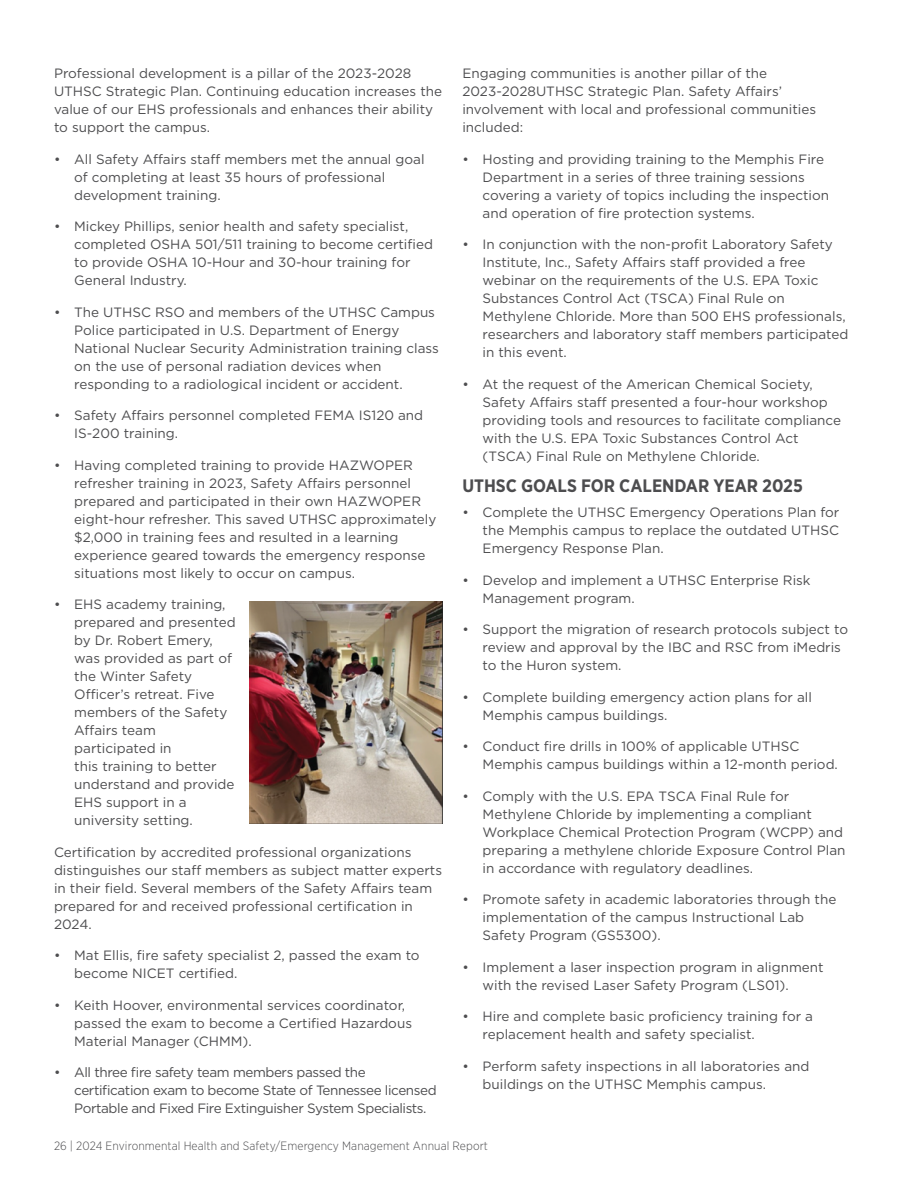
<style>
.page{position:relative;width:918px;height:1188px;background:#fff}
.page>*{position:absolute;margin:0;border:0;box-sizing:border-box;transform-origin:0 0}
.t1{font:700 18px "Gotham Narrow";color:#4d4d4f}
.body_copy_gotham_9_12_cg11{font:13.5px/18px "Gotham";color:#4d4d4f}
.body_copy_gotham_9_12_cg11-2{font:13.5px/18px "Gotham";letter-spacing:-.03em;color:#4d4d4f}
.t2{font:300 12px "Gotham Narrow";letter-spacing:.01em;color:#4d4d4f}
</style>
<div class="page">
<img style="left:249px;top:602px;width:193px;height:222px">
<p class="body_copy_gotham_9_12_cg11" style="left:54px;top:64px;width:390px">Professional development is a pillar of the 2023-2028<br>UTHSC Strategic Plan. Continuing education increases the value of our EHS professionals and enhances their ability to support the campus.</p>
<p class="body_copy_gotham_9_12_cg11" style="left:74px;top:150px;width:352px;text-indent:-20px">• All Safety Affairs staff members met the annual goal of completing at least 35 hours of professional development training.</p>
<p class="body_copy_gotham_9_12_cg11" style="left:74px;top:217px;width:360px;text-indent:-20px">• Mickey Phillips, senior health and safety specialist, completed OSHA 501/511 training to become certified to provide OSHA 10-Hour and 30-hour training for General Industry.</p>
<p class="body_copy_gotham_9_12_cg11" style="left:74px;top:303px;width:366px;text-indent:-20px">• The UTHSC RSO and members of the UTHSC Campus Police participated in U.S. Department of Energy National Nuclear Security Administration training class on the use of personal radiation devices when responding to a radiological incident or accident.</p>
<p class="body_copy_gotham_9_12_cg11" style="left:74px;top:406px;width:351px;text-indent:-20px">• Safety Affairs personnel completed FEMA IS120 and<br>IS-200 training.</p>
<p class="body_copy_gotham_9_12_cg11" style="left:74px;top:456px;width:364px;text-indent:-20px">• Having completed training to provide HAZWOPER refresher training in 2023, Safety Affairs personnel prepared and participated in their own HAZWOPER eight-hour refresher. This saved UTHSC approximately $2,000 in training fees and resulted in a learning experience geared towards the emergency response situations most likely to occur on campus.</p>
<p class="body_copy_gotham_9_12_cg11" style="left:74px;top:595px;width:163px;text-indent:-20px">• EHS academy training, prepared and presented by Dr. Robert Emery, was provided as part of the Winter Safety<br>Officer’s retreat. Five members of the Safety<br>Affairs team participated in<br>this training to better understand and provide<br>EHS support in a university setting.</p>
<p class="body_copy_gotham_9_12_cg11" style="left:54px;top:843px;width:390px">Certification by accredited professional organizations distinguishes our staff members as subject matter experts in their field. Several members of the Safety Affairs team prepared for and received professional certification in 2024.</p>
<p class="body_copy_gotham_9_12_cg11" style="left:74px;top:946px;width:347px;text-indent:-20px">• Mat Ellis, fire safety specialist 2, passed the exam to become NICET certified.</p>
<p class="body_copy_gotham_9_12_cg11" style="left:74px;top:996px;width:339px;text-indent:-20px">• Keith Hoover, environmental services coordinator, passed the exam to become a Certified Hazardous<br>Material Manager (CHMM).</p>
<p class="body_copy_gotham_9_12_cg11-2" style="left:74px;top:1063px;width:364px;text-indent:-20px">• All three fire safety team members passed the certification exam to become State of Tennessee licensed<br>Portable and Fixed Fire Extinguisher System Specialists.</p>
<p class="body_copy_gotham_9_12_cg11" style="left:462px;top:64px;width:355px">Engaging communities is another pillar of the 2023-2028UTHSC Strategic Plan. Safety Affairs’ involvement with local and professional communities included:</p>
<p class="body_copy_gotham_9_12_cg11" style="left:483px;top:150px;width:348px;text-indent:-20px">• Hosting and providing training to the Memphis Fire Department in a series of three training sessions covering a variety of topics including the inspection and operation of fire protection systems.</p>
<p class="body_copy_gotham_9_12_cg11" style="left:483px;top:235px;width:367px;text-indent:-20px">• In conjunction with the non-profit Laboratory Safety Institute, Inc., Safety Affairs staff provided a free webinar on the requirements of the U.S. EPA Toxic Substances Control Act (TSCA) Final Rule on Methylene Chloride. More than 500 EHS professionals, researchers and laboratory staff members participated in this event.</p>
<p class="body_copy_gotham_9_12_cg11" style="left:483px;top:375px;width:360px;text-indent:-20px">• At the request of the American Chemical Society, Safety Affairs staff presented a four-hour workshop providing tools and resources to facilitate compliance with the U.S. EPA Toxic Substances Control Act (TSCA) Final Rule on Methylene Chloride.</p>
<p class="t1" style="left:462px;top:474px;width:342px">UTHSC GOALS FOR CALENDAR YEAR 2025</p>
<p class="body_copy_gotham_9_12_cg11" style="left:483px;top:503px;width:358px;text-align:justify;text-indent:-20px">• Complete the UTHSC Emergency Operations Plan for the Memphis campus to replace the outdated UTHSC Emergency Response Plan.</p>
<p class="body_copy_gotham_9_12_cg11" style="left:483px;top:570px;width:330px;text-indent:-20px">• Develop and implement a UTHSC Enterprise Risk<br>Management program.</p>
<p class="body_copy_gotham_9_12_cg11" style="left:483px;top:620px;width:367px;text-indent:-20px">• Support the migration of research protocols subject to review and approval by the IBC and RSC from iMedris to the Huron system.</p>
<p class="body_copy_gotham_9_12_cg11" style="left:483px;top:687px;width:331px;text-indent:-20px">• Complete building emergency action plans for all<br>Memphis campus buildings.</p>
<p class="body_copy_gotham_9_12_cg11" style="left:483px;top:737px;width:357px;text-indent:-20px">• Conduct fire drills in 100% of applicable UTHSC<br>Memphis campus buildings within a 12-month period.</p>
<p class="body_copy_gotham_9_12_cg11" style="left:483px;top:786px;width:364px;text-indent:-20px">• Comply with the U.S. EPA TSCA Final Rule for Methylene Chloride by implementing a compliant Workplace Chemical Protection Program (WCPP) and preparing a methylene chloride Exposure Control Plan in accordance with regulatory deadlines.</p>
<p class="body_copy_gotham_9_12_cg11" style="left:483px;top:890px;width:355px;text-indent:-20px">• Promote safety in academic laboratories through the implementation of the campus Instructional Lab<br>Safety Program (GS5300).</p>
<p class="body_copy_gotham_9_12_cg11" style="left:483px;top:957px;width:343px;text-indent:-20px">• Implement a laser inspection program in alignment with the revised Laser Safety Program (LS01).</p>
<p class="body_copy_gotham_9_12_cg11" style="left:483px;top:1007px;width:332px;text-indent:-20px">• Hire and complete basic proficiency training for a replacement health and safety specialist.</p>
<p class="body_copy_gotham_9_12_cg11" style="left:483px;top:1056px;width:328px;text-indent:-20px">• Perform safety inspections in all laboratories and buildings on the UTHSC Memphis campus.</p>
<p class="t2" style="left:54px;top:1139px;width:436px">26 | 2024 Environmental Health and Safety/Emergency Management Annual Report</p>
</div>
